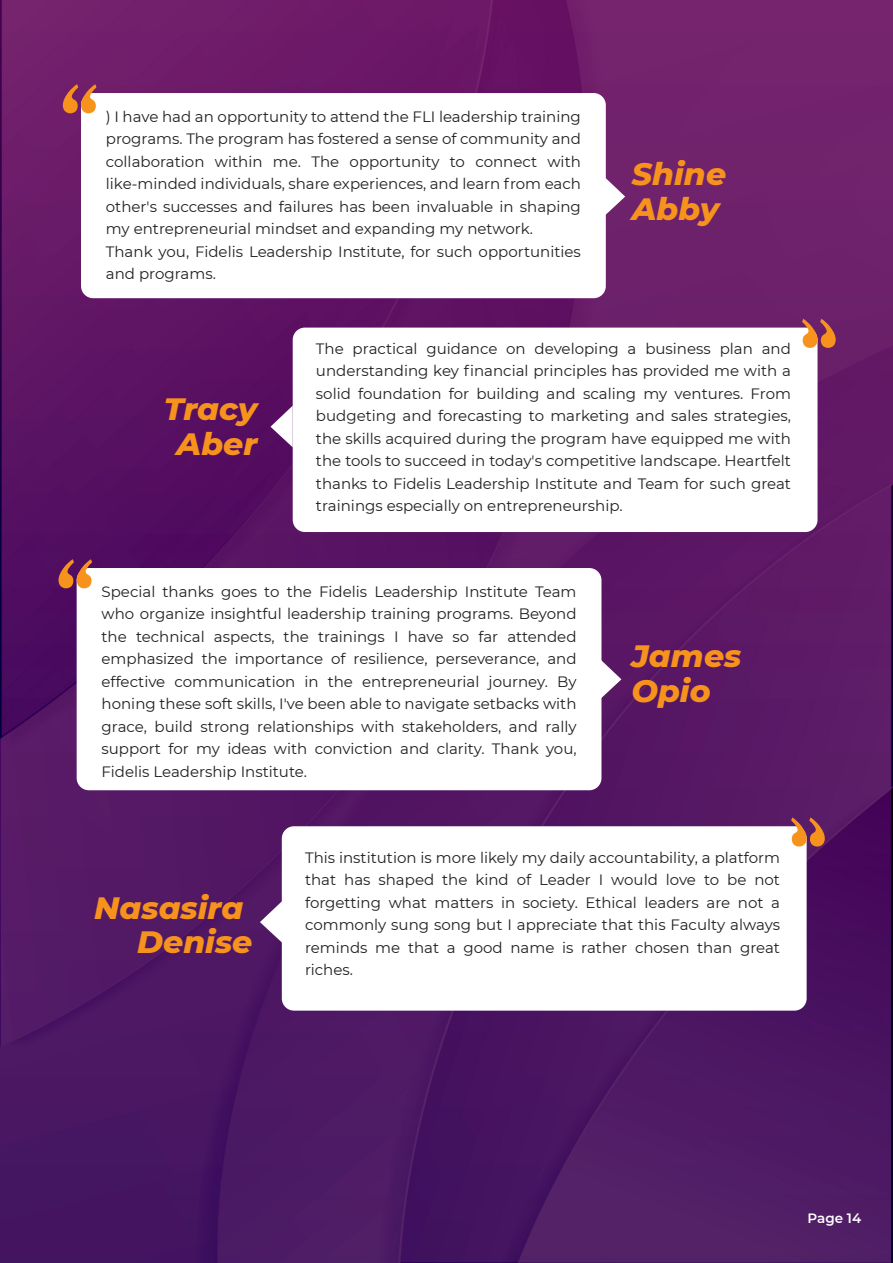
<style>
.page{position:relative;width:893px;height:1263px;background:#fff}
.page>*{position:absolute;margin:0;border:0;box-sizing:border-box;transform-origin:0 0}
.t1{font:700 108px "Romana T";color:#f7931d;scale:.81 1}
.t2{font:italic 800 31.5px/34.5px "Montserrat";color:#f7931d}
.t3{font:15px/22.5px "Montserrat";color:#231f20;text-align:justify}
.t4{font:600 13.5px "Montserrat";color:#fff}
</style>
<div class="page">
<img style="left:0;top:0;width:893px;height:1263px">
<svg style="left:81px;top:93px;width:544px;height:205px"></svg>
<div style="left:77px;top:568px;width:524px;height:222px;background:#fff;border-radius:12px"></div>
<div style="left:293px;top:328px;width:524px;height:204px;background:#fff;border-radius:12px"></div>
<div style="left:282px;top:826px;width:525px;height:185px;background:#fff;border-radius:12px"></div>
<svg style="left:601px;top:658px;width:20px;height:42px"></svg>
<svg style="left:270px;top:406px;width:23px;height:41px"></svg>
<svg style="left:260px;top:901px;width:22px;height:42px"></svg>
<svg style="left:802px;top:319px;width:34px;height:29px"></svg>
<svg style="left:791px;top:817px;width:34px;height:30px"></svg>
<h1 class="t1" style="left:57px;top:63px;width:56px">“</h1>
<p class="t3" style="left:106px;top:105px;width:477px;text-align:left">) I have had an opportunity to attend the FLI leadership training programs. The program has fostered a sense of community and collaboration within me. The opportunity to connect with like-minded individuals, share experiences, and learn from each other's successes and failures has been invaluable in shaping my entrepreneurial mindset and expanding my network.<br>Thank you, Fidelis Leadership Institute, for such opportunities and programs.</p>
<h2 class="t2" style="left:632px;top:155px;width:96px">Shine<br>Abby</h2>
<h2 class="t2" style="left:164px;top:390px;width:95px;text-align:center">Tracy<br>Aber</h2>
<p class="t3" style="left:316px;top:337px;width:477px">The practical guidance on developing a business plan and understanding key financial principles has provided me with a solid foundation for building and scaling my ventures. From budgeting and forecasting to marketing and sales strategies, the skills acquired during the program have equipped me with the tools to succeed in today's competitive landscape. Heartfelt thanks to Fidelis Leadership Institute and Team for such great trainings especially on entrepreneurship.</p>
<h1 class="t1" style="left:53px;top:538px;width:56px">“</h1>
<p class="t3" style="left:102px;top:580px;width:477px">Special thanks goes to the Fidelis Leadership Institute Team who organize insightful leadership training programs. Beyond the technical aspects, the trainings I have so far attended emphasized the importance of resilience, perseverance, and effective communication in the entrepreneurial journey. By honing these soft skills, I've been able to navigate setbacks with grace, build strong relationships with stakeholders, and rally support for my ideas with conviction and clarity. Thank you, Fidelis Leadership Institute.</p>
<h2 class="t2" style="left:631px;top:637px;width:111px">James<br>Opio</h2>
<h2 class="t2" style="left:94px;top:888px;width:160px;text-align:right">Nasasira<br>Denise</h2>
<p class="t3" style="left:305px;top:846px;width:477px">This institution is more likely my daily accountability, a platform that has shaped the kind of Leader I would love to be not forgetting what matters in society. Ethical leaders are not a commonly sung song but I appreciate that this Faculty always reminds me that a good name is rather chosen than great riches.</p>
<p class="t4" style="left:808px;top:1209px;width:55px">Page 14</p>
</div>
